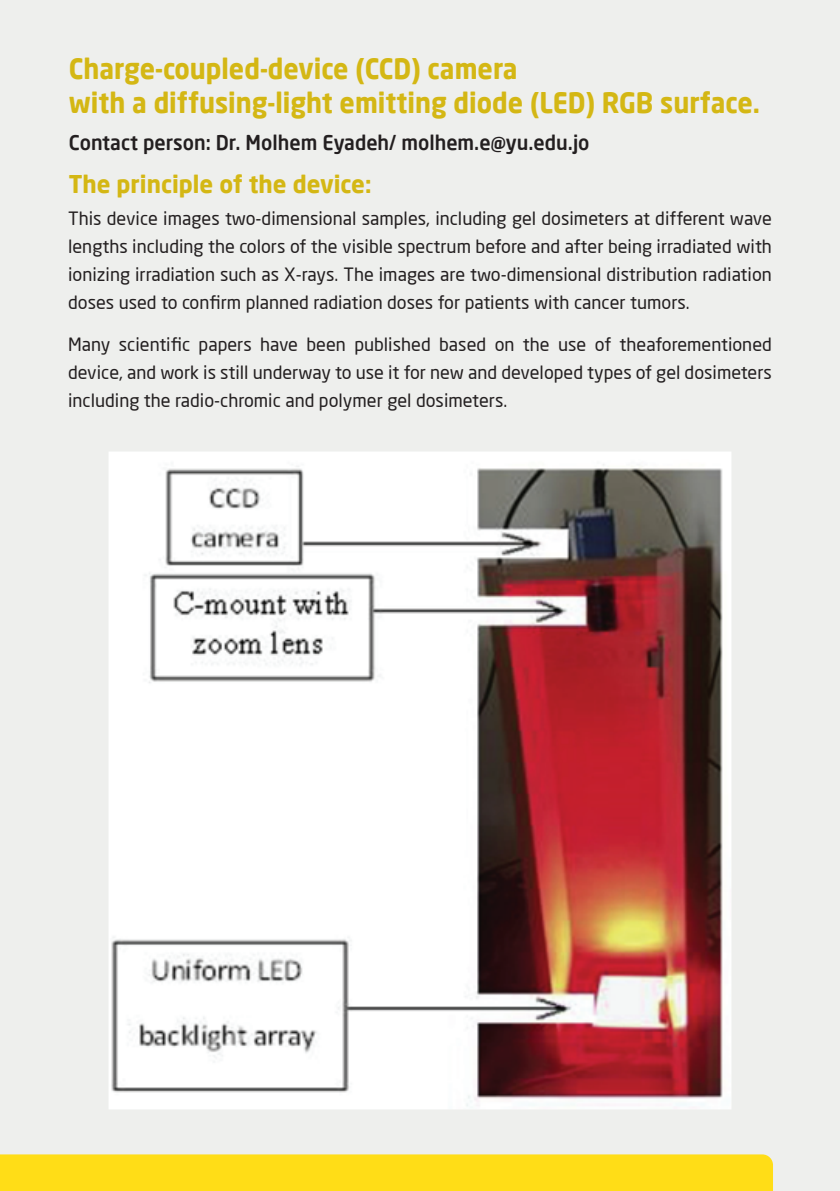
<style>
.page{position:relative;width:840px;height:1191px;background:#fff}
.page>*{position:absolute;margin:0;border:0;box-sizing:border-box;transform-origin:0 0}
.t1{font:700 28px/34px "Neo Sans W23";color:#d4b714;scale:.93 1}
.t2{font:700 24px "Neo Sans W23";color:#d4b714}
.t3{font:500 20.2px "Neo Sans W23";color:#231f20}
.t4{font:18px/28px "Neo Sans W23";color:#231f20;text-align:justify}
</style>
<div class="page">
<div style="left:0;top:0;width:839px;height:1191px;background:#eeefed"></div>
<div style="left:0;top:1154px;width:772px;height:37px;background:#ffdd17"></div>
<img style="left:109px;top:452px;width:622px;height:657px">
<h1 class="t1" style="left:69px;top:52px;width:744px">Charge-coupled-device (CCD) camera<br>with a diffusing-light emitting diode (LED) RGB surface.</h1>
<p class="t3" style="left:69px;top:127px;width:522px">Contact person: Dr. Molhem Eyadeh/ molhem.e@yu.edu.jo</p>
<h2 class="t2" style="left:69px;top:166px;width:304px">The principle of the device:</h2>
<p class="t4" style="left:68px;top:205px;width:705px">This device images two-dimensional samples, including gel dosimeters at different wave lengths including the colors of the visible spectrum before and after being irradiated with ionizing irradiation such as X-rays. The images are two-dimensional distribution radiation doses used to confirm planned radiation doses for patients with cancer tumors.</p>
<p class="t4" style="left:68px;top:331px;width:705px">Many scientific papers have been published based on the use of theaforementioned device, and work is still underway to use it for new and developed types of gel dosimeters including the radio-chromic and polymer gel dosimeters.</p>
</div>
